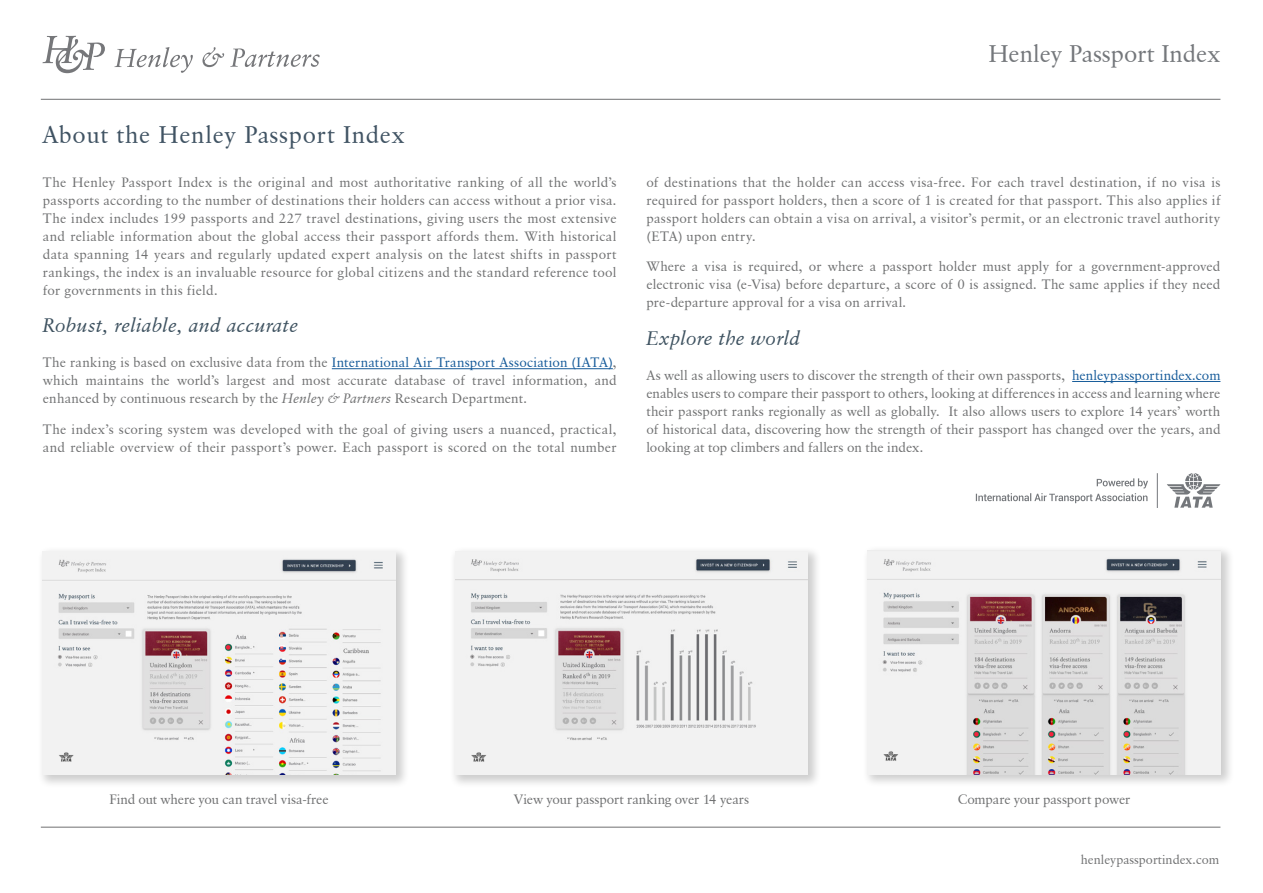
<style>
.page{position:relative;width:1263px;height:893px;background:#fff}
.page>*{position:absolute;margin:0;border:0;box-sizing:border-box;transform-origin:0 0}
.t1{font:24px "Classical Garamond BT";letter-spacing:.03em;color:#405363}
.t2{font:24px "Classical Garamond BT";color:#74777b}
.t3{font:italic 19.5px "Classical Garamond BT";letter-spacing:.015em;color:#3e5260}
.t4{font:13.5px/18px "Classical Garamond BT";letter-spacing:.015em;color:#707172;text-align:justify}
.t5{font:13.5px "Classical Garamond BT";letter-spacing:-.015em;color:#707172}
.t6{font:13.5px "Classical Garamond BT";letter-spacing:-.01em;color:#707172}
.t7{font:12.75px "Classical Garamond BT";color:#707172}
.s1{color:#165b9a}
.s2{font-style:italic}
</style>
<div class="page">
<hr style="left:41px;top:99px;width:1179px;height:1px;background:#707172">
<hr style="left:41px;top:827px;width:1179px;height:1px;background:#707172">
<svg style="left:43px;top:36px;width:62px;height:37px"></svg>
<svg style="left:114px;top:47px;width:79px;height:26px"></svg>
<svg style="left:202px;top:47px;width:22px;height:20px"></svg>
<svg style="left:230px;top:48px;width:90px;height:19px"></svg>
<hr style="left:332px;top:368px;width:281px;height:1px;background:#165b9a">
<svg style="left:976px;top:478px;width:172px;height:25px"></svg>
<hr style="left:1157px;top:473px;width:1px;height:35px;background:#74777b">
<svg style="left:1167px;top:473px;width:53px;height:35px"></svg>
<hr style="left:1072px;top:381px;width:148px;height:1px;background:#165b9a">
<div style="left:37px;top:546px;width:373px;height:243px;background:#000;opacity:.2"></div>
<img style="left:43px;top:552px;width:353px;height:223px">
<img style="left:43px;top:744px;width:40px;height:26px">
<div style="left:862px;top:545px;width:372px;height:243px;background:#000;opacity:.2"></div>
<img style="left:867px;top:551px;width:353px;height:223px">
<img style="left:872px;top:743px;width:36px;height:27px">
<div style="left:449px;top:545px;width:373px;height:244px;background:#000;opacity:.2"></div>
<img style="left:455px;top:551px;width:353px;height:224px">
<img style="left:455px;top:744px;width:41px;height:26px">
<img style="left:632px;top:622px;width:127px;height:110px">
<h1 class="t1" style="left:43px;top:119px;width:364px">About the Henley Passport Index</h1>
<p class="t4" style="left:43px;top:173px;width:575px">The Henley Passport Index is the original and most authoritative ranking of all the world’s passports according to the number of destinations their holders can access without a prior visa.<br>The index includes 199 passports and 227 travel destinations, giving users the most extensive and reliable information about the global access their passport affords them. With historical data spanning 14 years and regularly updated expert analysis on the latest shifts in passport rankings, the index is an invaluable resource for global citizens and the standard reference tool for governments in this field.</p>
<h2 class="t3" style="left:43px;top:313px;width:257px">Robust, reliable, and accurate</h2>
<p class="t4" style="left:43px;top:353px;width:575px">The ranking is based on exclusive data from the <span class="s1">International Air Transport Association (IATA)</span>, which maintains the world’s largest and most accurate database of travel information, and enhanced by continuous research by the <span class="s2">Henley &amp; Partners</span> Research Department.</p>
<p class="t4" style="left:43px;top:420px;width:575px">The index’s scoring system was developed with the goal of giving users a nuanced, practical, and reliable overview of their passport’s power. Each passport is scored on the total number</p>
<h1 class="t2" style="left:988px;top:39px;width:234px">Henley Passport Index</h1>
<p class="t4" style="left:646px;top:173px;width:576px">of destinations that the holder can access visa-free. For each travel destination, if no visa is required for passport holders, then a score of 1 is created for that passport. This also applies if passport holders can obtain a visa on arrival, a visitor’s permit, or an electronic travel authority (ETA) upon entry.</p>
<p class="t4" style="left:646px;top:258px;width:576px">Where a visa is required, or where a passport holder must apply for a government-approved electronic visa (e-Visa) before departure, a score of 0 is assigned. The same applies if they need pre-departure approval for a visa on arrival.</p>
<h2 class="t3" style="left:646px;top:326px;width:155px">Explore the world</h2>
<p class="t4" style="left:646px;top:366px;width:576px">As well as allowing users to discover the strength of their own passports, <span class="s1">henleypassportindex.com </span>enables users to compare their passport to others, looking at differences in access and learning where their passport ranks regionally as well as globally. It also allows users to explore 14 years’ worth of historical data, discovering how the strength of their passport has changed over the years, and looking at top climbers and fallers on the index.</p>
<p class="t5" style="left:109px;top:791px;width:221px">Find out where you can travel visa-free</p>
<p class="t6" style="left:514px;top:791px;width:237px">View your passport ranking over 14 years</p>
<p class="t5" style="left:958px;top:791px;width:174px">Compare your passport power</p>
<p class="t7" style="left:1081px;top:851px;width:140px">henleypassportindex.com</p>
</div>
